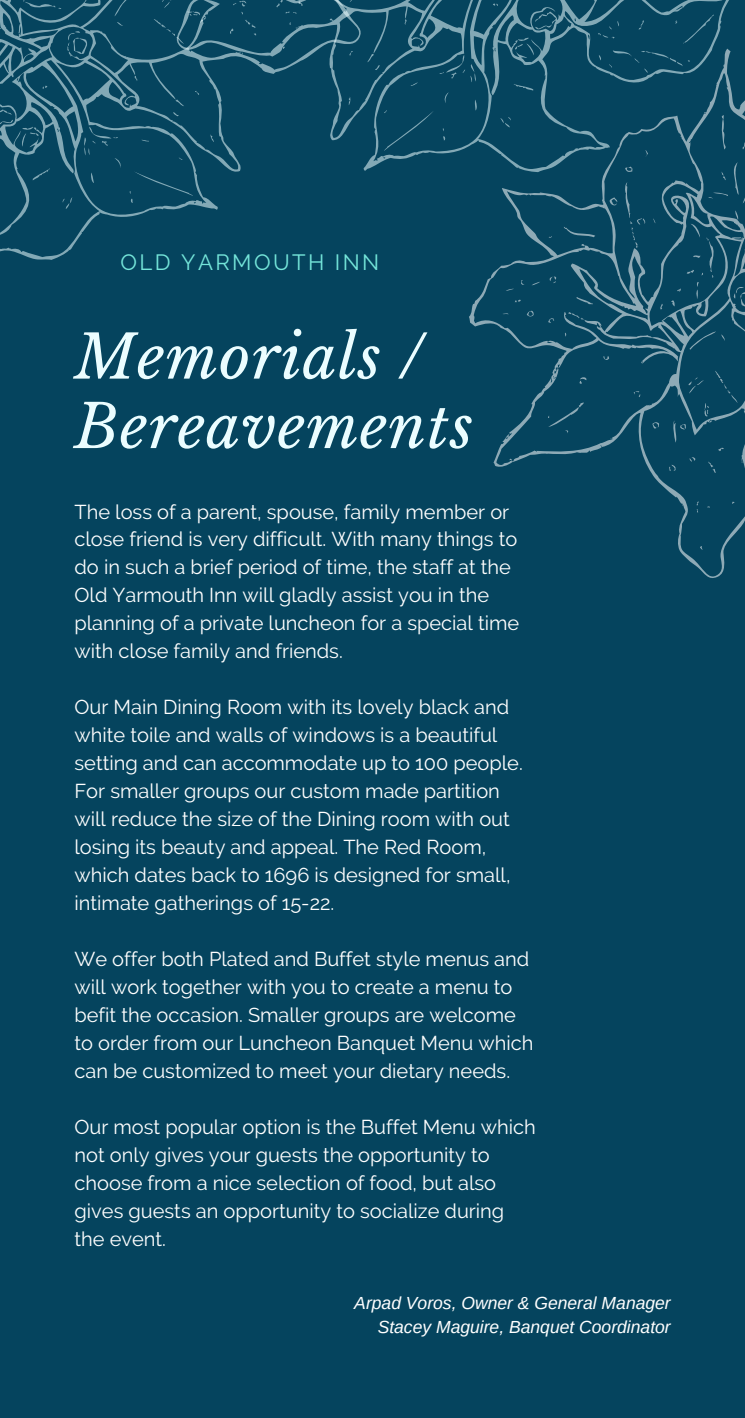
<style>
.page{position:relative;width:745px;height:1418px;background:#fff}
.page>*{position:absolute;margin:0;border:0;box-sizing:border-box;transform-origin:0 0}
.t1{font:italic 60px/69.4px "Libre Baskerville";letter-spacing:.02em;color:#ebfdff}
.t2{font:22.12px "Raleway";letter-spacing:.11em;color:#75e6da}
.t3{font:20px/28px "Raleway";color:#fff}
.t4{font:italic 17.5px/24.4px "Arimo";color:#fff;text-align:right}
</style>
<div class="page">
<div style="left:0;top:0;width:744px;height:1417px;background:#05445e"></div>
<svg style="left:0;top:0;width:359px;height:260px"></svg>
<svg style="left:359px;top:0;width:385px;height:578px"></svg>
<p class="t2" style="left:121px;top:249px;width:260px">OLD YARMOUTH INN</p>
<h1 class="t1" style="left:74px;top:323px;width:400px">Memorials /<br>Bereavements</h1>
<p class="t3" style="left:74px;top:497px;width:446px">The loss of a parent, spouse, family member or close friend is very difficult. With many things to do in such a brief period of time, the staff at the Old Yarmouth Inn will gladly assist you in the planning of a private luncheon for a special time with close family and friends.</p>
<p class="t3" style="left:74px;top:693px;width:449px">Our Main Dining Room with its lovely black and white toile and walls of windows is a beautiful setting and can accommodate up to 100 people.<br>For smaller groups our custom made partition will reduce the size of the Dining room with out losing its beauty and appeal. The Red Room, which dates back to 1696 is designed for small, intimate gatherings of 15-22.</p>
<p class="t3" style="left:74px;top:945px;width:460px">We offer both Plated and Buffet style menus and will work together with you to create a menu to befit the occasion. Smaller groups are welcome to order from our Luncheon Banquet Menu which can be customized to meet your dietary needs.</p>
<p class="t3" style="left:74px;top:1113px;width:462px">Our most popular option is the Buffet Menu which not only gives your guests the opportunity to choose from a nice selection of food, but also gives guests an opportunity to socialize during the event.</p>
<p class="t4" style="left:354px;top:1290px;width:318px">Arpad Voros, Owner &amp; General Manager<br>Stacey Maguire, Banquet Coordinator</p>
</div>
